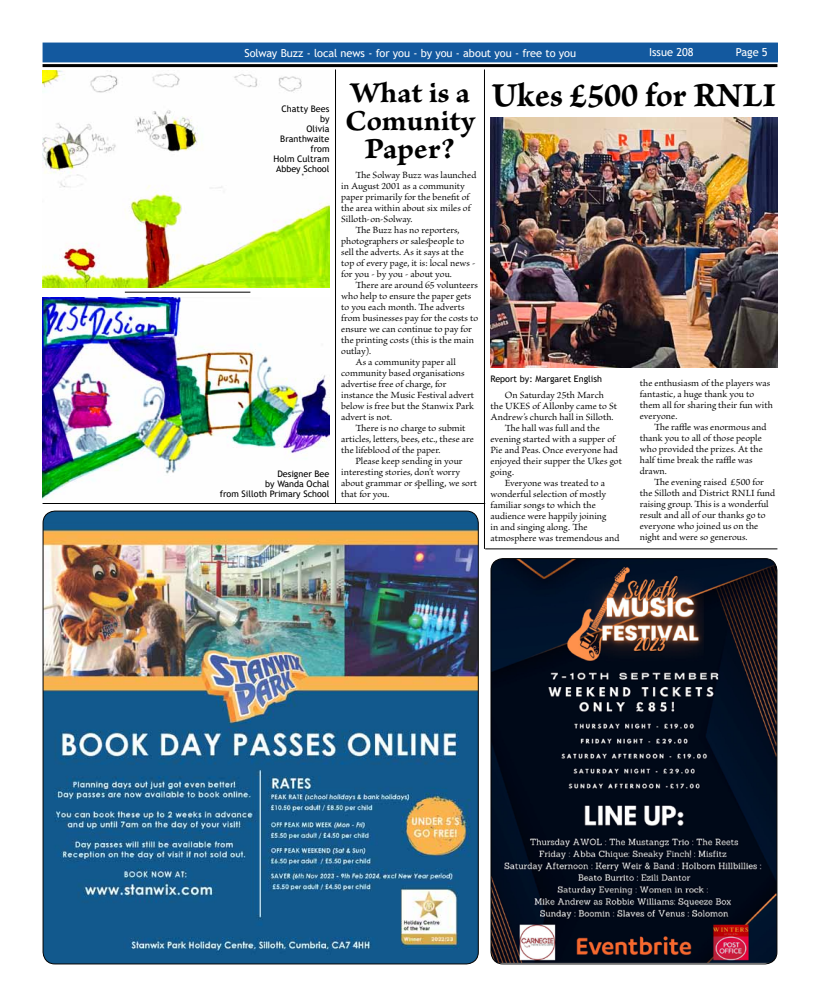
<style>
.page{position:relative;width:820px;height:1007px;background:#fff}
.page>*{position:absolute;margin:0;border:0;box-sizing:border-box;transform-origin:0 0}
.t1{font:35px "Brioso Pro Bold Capt";color:#000;scale:.94 1}
.t2{font:30px/28px "Brioso Pro Bold Capt";color:#000;text-align:center}
.t3{font:11px "Trebuchet MS";letter-spacing:-.005em;color:#fff}
.t4{font:10px "Brioso Pro";color:#000}
.t5{font:9px/10px "Trebuchet MS";color:#000;text-align:right}
</style>
<div class="page">
<hr style="left:43px;top:64px;width:734px;height:3px;background:#000">
<div style="left:43px;top:43px;width:734px;height:19px;background:#13599f"></div>
<img style="left:43px;top:511px;width:435px;height:452px">
<img style="left:492px;top:558px;width:284px;height:404px">
<div style="left:490px;top:558px;width:287px;height:406px;border:1px solid #000;border-radius:12px"></div>
<img style="left:490px;top:118px;width:287px;height:249px">
<hr style="left:43px;top:503px;width:442px;height:1px;background:#000">
<hr style="left:485px;top:548px;width:292px;height:1px;background:#000">
<hr style="left:484px;top:69px;width:1px;height:480px;background:#000">
<img style="left:43px;top:298px;width:286px;height:201px">
<img style="left:43px;top:70px;width:286px;height:218px">
<hr style="left:125px;top:292px;width:125px;height:1px;background:#000">
<hr style="left:335px;top:69px;width:1px;height:434px;background:#000">
<p class="t3" style="left:244px;top:46px;width:333px">Solway Buzz - local news - for you - by you - about you - free to you</p>
<p class="t3" style="left:648px;top:45px;width:46px">Issue 208</p>
<p class="t3" style="left:735px;top:45px;width:33px">Page 5</p>
<p class="t5" style="left:273px;top:104px;width:57px">Chatty Bees by<br>Olivia<br>Branthwaite from<br>Holm Cultram<br>Abbey School</p>
<p class="t5" style="left:220px;top:468px;width:111px">Designer Bee<br>by Wanda Ochal<br>from Silloth Primary School</p>
<p class="t2" style="left:345px;top:80px;width:131px">What is a<br>Comunity<br>Paper?</p>
<p class="t4" style="left:355px;top:169px;width:122px">The Solway Buzz was launched</p>
<p class="t4" style="left:341px;top:180px;width:125px">in August 2001 as a community</p>
<p class="t4" style="left:341px;top:191px;width:130px">paper primarily for the benefit of</p>
<p class="t4" style="left:341px;top:202px;width:131px">the area within about six miles of</p>
<p class="t4" style="left:341px;top:213px;width:73px">Silloth-on-Solway.</p>
<p class="t4" style="left:355px;top:224px;width:105px">The Buzz has no reporters,</p>
<p class="t4" style="left:341px;top:235px;width:125px">photographers or salespeople to</p>
<p class="t4" style="left:341px;top:246px;width:124px">sell the adverts. As it says at the</p>
<p class="t4" style="left:341px;top:257px;width:136px">top of every page, it is: local news -</p>
<p class="t4" style="left:341px;top:268px;width:112px">for you - by you - about you.</p>
<p class="t4" style="left:355px;top:279px;width:124px">There are around 65 volunteers</p>
<p class="t4" style="left:341px;top:290px;width:132px">who help to ensure the paper gets</p>
<p class="t4" style="left:341px;top:301px;width:125px">to you each month. The adverts</p>
<p class="t4" style="left:341px;top:312px;width:138px">from businesses pay for the costs to</p>
<p class="t4" style="left:341px;top:323px;width:132px">ensure we can continue to pay for</p>
<p class="t4" style="left:341px;top:334px;width:134px">the printing costs (this is the main</p>
<p class="t4" style="left:341px;top:345px;width:31px">outlay).</p>
<p class="t4" style="left:355px;top:356px;width:102px">As a community paper all</p>
<p class="t4" style="left:341px;top:367px;width:125px">community based organisations</p>
<p class="t4" style="left:341px;top:378px;width:107px">advertise free of charge, for</p>
<p class="t4" style="left:341px;top:389px;width:134px">instance the Music Festival advert</p>
<p class="t4" style="left:341px;top:400px;width:134px">below is free but the Stanwix Park</p>
<p class="t4" style="left:341px;top:411px;width:52px">advert is not.</p>
<p class="t4" style="left:355px;top:422px;width:112px">There is no charge to submit</p>
<p class="t4" style="left:341px;top:433px;width:134px">articles, letters, bees, etc., these are</p>
<p class="t4" style="left:341px;top:444px;width:101px">the lifeblood of the paper.</p>
<p class="t4" style="left:355px;top:455px;width:109px">Please keep sending in your</p>
<p class="t4" style="left:341px;top:466px;width:120px">interesting stories, don’t worry</p>
<p class="t4" style="left:341px;top:477px;width:137px">about grammar or spelling, we sort</p>
<p class="t4" style="left:341px;top:488px;width:50px">that for you.</p>
<p class="t1" style="left:491px;top:73px;width:304px">Ukes £500 for RNLI</p>
<p class="t5" style="left:490px;top:373px;width:113px">Report by: Margaret English</p>
<p class="t4" style="left:639px;top:377px;width:132px">the enthusiasm of the players was</p>
<p class="t4" style="left:639px;top:388px;width:116px">fantastic, a huge thank you to</p>
<p class="t4" style="left:639px;top:399px;width:134px">them all for sharing their fun with</p>
<p class="t4" style="left:639px;top:410px;width:39px">everyone.</p>
<p class="t4" style="left:653px;top:421px;width:114px">The raffle was enormous and</p>
<p class="t4" style="left:639px;top:432px;width:123px">thank you to all of those people</p>
<p class="t4" style="left:639px;top:443px;width:124px">who provided the prizes. At the</p>
<p class="t4" style="left:639px;top:454px;width:114px">half time break the raffle was</p>
<p class="t4" style="left:639px;top:465px;width:29px">drawn.</p>
<p class="t4" style="left:653px;top:476px;width:111px">The evening raised £500 for</p>
<p class="t4" style="left:639px;top:487px;width:137px">the Silloth and District RNLI fund</p>
<p class="t4" style="left:639px;top:498px;width:130px">raising group. This is a wonderful</p>
<p class="t4" style="left:639px;top:509px;width:127px">result and all of our thanks go to</p>
<p class="t4" style="left:639px;top:520px;width:120px">everyone who joined us on the</p>
<p class="t4" style="left:639px;top:531px;width:109px">night and were so generous.</p>
<p class="t4" style="left:504px;top:389px;width:101px">On Saturday 25th March</p>
<p class="t4" style="left:490px;top:400px;width:128px">the UKES of Allonby came to St</p>
<p class="t4" style="left:490px;top:411px;width:124px">Andrew’s church hall in Silloth.</p>
<p class="t4" style="left:504px;top:422px;width:97px">The hall was full and the</p>
<p class="t4" style="left:490px;top:433px;width:126px">evening started with a supper of</p>
<p class="t4" style="left:490px;top:444px;width:129px">Pie and Peas. Once everyone had</p>
<p class="t4" style="left:490px;top:455px;width:133px">enjoyed their supper the Ukes got</p>
<p class="t4" style="left:490px;top:466px;width:25px">going.</p>
<p class="t4" style="left:504px;top:477px;width:102px">Everyone was treated to a</p>
<p class="t4" style="left:490px;top:488px;width:117px">wonderful selection of mostly</p>
<p class="t4" style="left:490px;top:499px;width:107px">familiar songs to which the</p>
<p class="t4" style="left:490px;top:510px;width:117px">audience were happily joining</p>
<p class="t4" style="left:490px;top:521px;width:98px">in and singing along. The</p>
<p class="t4" style="left:490px;top:532px;width:130px">atmosphere was tremendous and</p>
</div>
